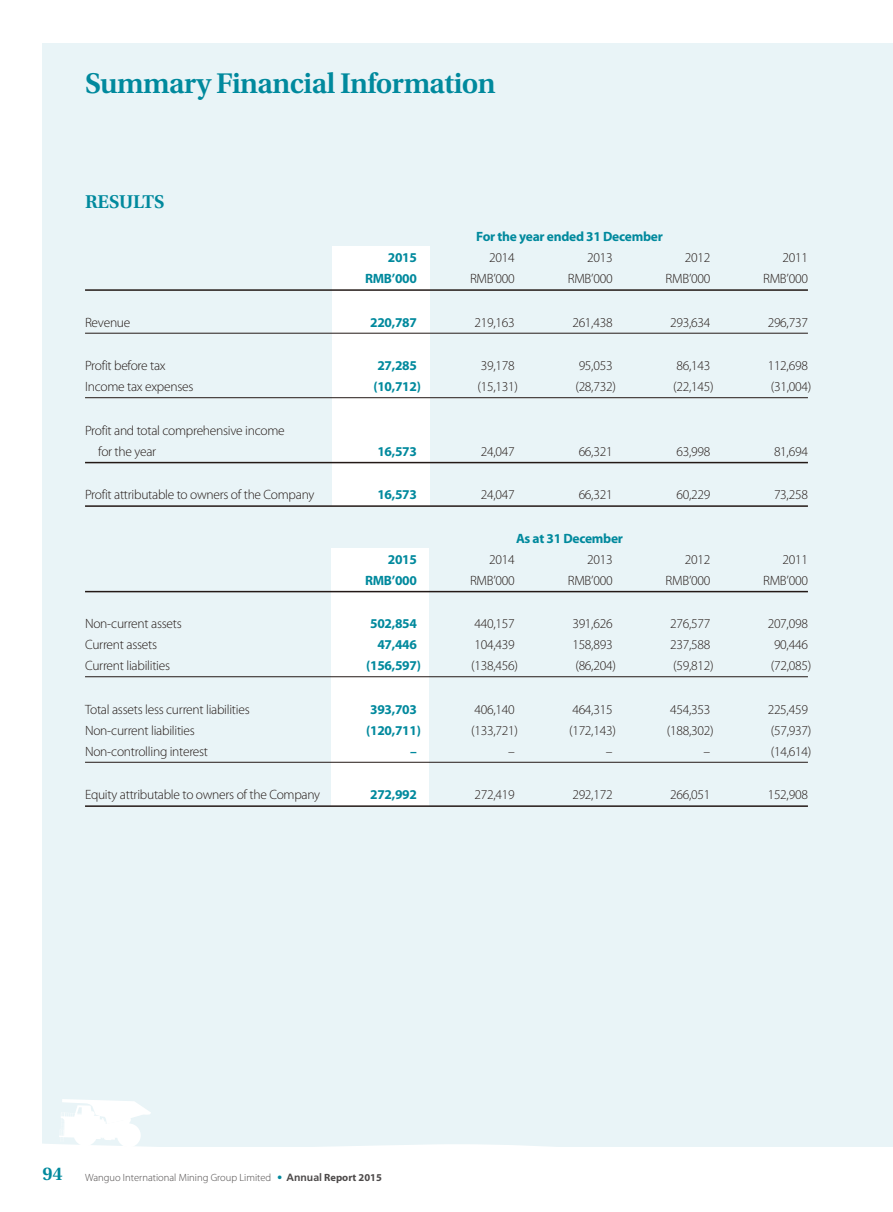
<style>
.page{position:relative;width:893px;height:1212px;background:#fff}
.page>*{position:absolute;margin:0;border:0;box-sizing:border-box;transform-origin:0 0}
.t1{font:600 30px "Utopia Std";letter-spacing:-.02em;color:#00899d}
.t2{font:600 19.5px "Utopia Std";letter-spacing:-.01em;color:#00899d}
.t3{font:300 13.5px/21px "Myriad Pro";letter-spacing:-.02em;color:#231916}
.t4{font:700 13.5px "Myriad Pro";letter-spacing:-.02em;color:#00899d}
.t5{font:300 10.5px "Myriad Pro";color:#4d4a4a}
.s1{font-family:"Utopia Std";font-weight:600;font-size:19.5px;color:#00899d}
.s2{font-family:"Frutiger LT Std";color:#00899d}
.s3{font-family:"Frutiger LT Std";font-weight:700}
.s4{font-weight:700}
</style>
<div class="page">
<div style="left:43px;top:43px;width:849px;height:1103px;background:#e9f4f7"></div>
<svg style="left:42px;top:1103px;width:851px;height:44px"></svg>
<svg style="left:575px;top:1129px;width:318px;height:18px"></svg>
<svg style="left:59px;top:1099px;width:92px;height:48px"></svg>
<div style="left:332px;top:247px;width:97px;height:259px;background:#fff"></div>
<div style="left:331px;top:549px;width:98px;height:257px;background:#fff"></div>
<hr style="left:85px;top:289px;width:723px;height:2px;background:#231916">
<hr style="left:85px;top:333px;width:723px;height:1px;background:#231916">
<hr style="left:85px;top:397px;width:723px;height:1px;background:#231916">
<hr style="left:85px;top:462px;width:723px;height:1px;background:#231916">
<hr style="left:85px;top:505px;width:723px;height:2px;background:#231916">
<hr style="left:85px;top:591px;width:723px;height:1px;background:#231916">
<hr style="left:85px;top:676px;width:723px;height:1px;background:#231916">
<hr style="left:85px;top:762px;width:723px;height:1px;background:#231916">
<hr style="left:85px;top:805px;width:723px;height:2px;background:#231916">
<h1 class="t1" style="left:85px;top:66px;width:412px">Summary Financial Information</h1>
<h2 class="t2" style="left:85px;top:190px;width:81px">RESULTS</h2>
<p class="t4" style="left:476px;top:228px;width:188px">For the year ended 31 December</p>
<p class="t4" style="left:388px;top:249px;width:31px">2015</p>
<p class="t3" style="left:489px;top:247px;width:27px">2014</p>
<p class="t3" style="left:587px;top:247px;width:27px">2013</p>
<p class="t3" style="left:685px;top:247px;width:27px">2012</p>
<p class="t3" style="left:782px;top:247px;width:27px">2011</p>
<p class="t4" style="left:365px;top:270px;width:53px">RMB’000</p>
<p class="t3" style="left:470px;top:268px;width:46px">RMB’000</p>
<p class="t3" style="left:568px;top:268px;width:46px">RMB’000</p>
<p class="t3" style="left:666px;top:268px;width:46px">RMB’000</p>
<p class="t3" style="left:763px;top:268px;width:46px">RMB’000</p>
<p class="t3" style="left:85px;top:312px;width:47px">Revenue</p>
<p class="t4" style="left:370px;top:313px;width:48px">220,787</p>
<p class="t3" style="left:475px;top:312px;width:42px">219,163</p>
<p class="t3" style="left:572px;top:312px;width:42px">261,438</p>
<p class="t3" style="left:670px;top:312px;width:42px">293,634</p>
<p class="t3" style="left:768px;top:312px;width:42px">296,737</p>
<p class="t3" style="left:85px;top:355px;width:82px">Profit before tax</p>
<p class="t4" style="left:377px;top:357px;width:41px">27,285</p>
<p class="t3" style="left:481px;top:355px;width:35px">39,178</p>
<p class="t3" style="left:579px;top:355px;width:35px">95,053</p>
<p class="t3" style="left:676px;top:355px;width:35px">86,143</p>
<p class="t3" style="left:768px;top:355px;width:42px">112,698</p>
<p class="t3" style="left:85px;top:376px;width:110px">Income tax expenses</p>
<p class="t4" style="left:373px;top:378px;width:49px">(10,712)</p>
<p class="t3" style="left:478px;top:376px;width:42px">(15,131)</p>
<p class="t3" style="left:575px;top:376px;width:42px">(28,732)</p>
<p class="t3" style="left:673px;top:376px;width:42px">(22,145)</p>
<p class="t3" style="left:771px;top:376px;width:42px">(31,004)</p>
<p class="t3" style="left:98px;top:420px;width:188px;text-indent:-13px">Profit and total comprehensive income for the year</p>
<p class="t4" style="left:377px;top:442px;width:41px">16,573</p>
<p class="t3" style="left:481px;top:441px;width:35px">24,047</p>
<p class="t3" style="left:579px;top:441px;width:35px">66,321</p>
<p class="t3" style="left:676px;top:441px;width:35px">63,998</p>
<p class="t3" style="left:774px;top:441px;width:35px">81,694</p>
<p class="t3" style="left:85px;top:484px;width:231px">Profit attributable to owners of the Company</p>
<p class="t4" style="left:377px;top:486px;width:41px">16,573</p>
<p class="t3" style="left:481px;top:484px;width:35px">24,047</p>
<p class="t3" style="left:579px;top:484px;width:35px">66,321</p>
<p class="t3" style="left:676px;top:484px;width:35px">60,229</p>
<p class="t3" style="left:774px;top:484px;width:35px">73,258</p>
<p class="t4" style="left:516px;top:529px;width:109px">As at 31 December</p>
<p class="t4" style="left:388px;top:550px;width:31px">2015</p>
<p class="t3" style="left:489px;top:549px;width:27px">2014</p>
<p class="t3" style="left:587px;top:549px;width:27px">2013</p>
<p class="t3" style="left:685px;top:549px;width:27px">2012</p>
<p class="t3" style="left:782px;top:549px;width:27px">2011</p>
<p class="t4" style="left:365px;top:571px;width:53px">RMB’000</p>
<p class="t3" style="left:470px;top:570px;width:46px">RMB’000</p>
<p class="t3" style="left:568px;top:570px;width:46px">RMB’000</p>
<p class="t3" style="left:666px;top:570px;width:46px">RMB’000</p>
<p class="t3" style="left:763px;top:570px;width:46px">RMB’000</p>
<p class="t3" style="left:85px;top:613px;width:98px">Non-current assets</p>
<p class="t4" style="left:370px;top:615px;width:48px">502,854</p>
<p class="t3" style="left:475px;top:613px;width:42px">440,157</p>
<p class="t3" style="left:572px;top:613px;width:42px">391,626</p>
<p class="t3" style="left:670px;top:613px;width:42px">276,577</p>
<p class="t3" style="left:768px;top:613px;width:42px">207,098</p>
<p class="t3" style="left:85px;top:634px;width:74px">Current assets</p>
<p class="t4" style="left:377px;top:636px;width:41px">47,446</p>
<p class="t3" style="left:475px;top:634px;width:42px">104,439</p>
<p class="t3" style="left:572px;top:634px;width:42px">158,893</p>
<p class="t3" style="left:670px;top:634px;width:42px">237,588</p>
<p class="t3" style="left:774px;top:634px;width:35px">90,446</p>
<p class="t3" style="left:85px;top:655px;width:87px">Current liabilities</p>
<p class="t4" style="left:366px;top:657px;width:56px">(156,597)</p>
<p class="t3" style="left:471px;top:655px;width:48px">(138,456)</p>
<p class="t3" style="left:575px;top:655px;width:42px">(86,204)</p>
<p class="t3" style="left:673px;top:655px;width:42px">(59,812)</p>
<p class="t3" style="left:771px;top:655px;width:42px">(72,085)</p>
<p class="t3" style="left:85px;top:699px;width:166px">Total assets less current liabilities</p>
<p class="t4" style="left:370px;top:700px;width:48px">393,703</p>
<p class="t3" style="left:475px;top:699px;width:42px">406,140</p>
<p class="t3" style="left:572px;top:699px;width:42px">464,315</p>
<p class="t3" style="left:670px;top:699px;width:42px">454,353</p>
<p class="t3" style="left:768px;top:699px;width:42px">225,459</p>
<p class="t3" style="left:85px;top:720px;width:111px">Non-current liabilities</p>
<p class="t4" style="left:366px;top:721px;width:56px">(120,711)</p>
<p class="t3" style="left:471px;top:720px;width:48px">(133,721)</p>
<p class="t3" style="left:569px;top:720px;width:48px">(172,143)</p>
<p class="t3" style="left:667px;top:720px;width:48px">(188,302)</p>
<p class="t3" style="left:771px;top:720px;width:42px">(57,937)</p>
<p class="t3" style="left:85px;top:741px;width:125px">Non-controlling interest</p>
<p class="t4" style="left:410px;top:742px;width:8px">–</p>
<p class="t3" style="left:508px;top:741px;width:8px">–</p>
<p class="t3" style="left:606px;top:741px;width:8px">–</p>
<p class="t3" style="left:704px;top:741px;width:8px">–</p>
<p class="t3" style="left:771px;top:741px;width:42px">(14,614)</p>
<p class="t3" style="left:85px;top:784px;width:237px">Equity attributable to owners of the Company</p>
<p class="t4" style="left:370px;top:786px;width:48px">272,992</p>
<p class="t3" style="left:475px;top:784px;width:42px">272,419</p>
<p class="t3" style="left:572px;top:784px;width:42px">292,172</p>
<p class="t3" style="left:670px;top:784px;width:42px">266,051</p>
<p class="t3" style="left:768px;top:784px;width:42px">152,908</p>
<p class="t5" style="left:43px;top:1171px;width:341px"><span class="s1">94</span> Wanguo International Mining Group Limited <span class="s2">•</span> <span class="s3">Annual</span> <span class="s4">Report 2015</span></p>
</div>
